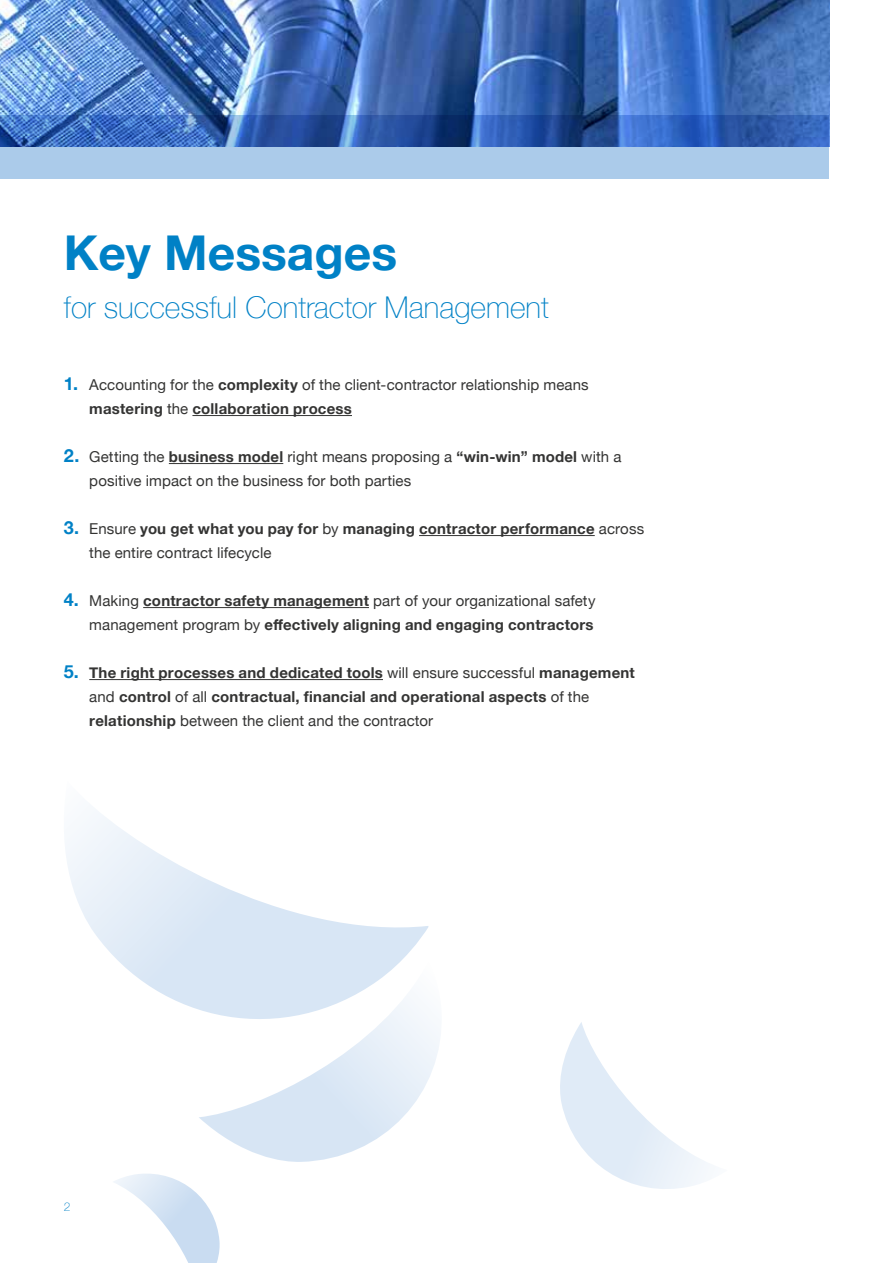
<style>
.page{position:relative;width:893px;height:1263px;background:#fff}
.page>*{position:absolute;margin:0;border:0;box-sizing:border-box;transform-origin:0 0}
.t1{font:700 48px "Helvetica Neue";color:#0081c6}
.t2{font:100 30px "Helvetica Neue";color:#0081c6}
.t3{font:700 15px/24px "Helvetica Neue";letter-spacing:.015em;color:#343433}
.t4{font:15px/24px "Helvetica Neue";letter-spacing:.005em;color:#343433}
.t5{font:100 12px "Helvetica Neue";color:#0081c6}
.s1{font-weight:700;font-size:18px;color:#0081c6}
.s2{font-weight:700}
.s3{font-size:18px;color:#0081c6}
.s4{font-weight:400}
</style>
<div class="page">
<img style="left:0;top:0;width:829px;height:115px">
<hr style="left:192px;top:415px;width:160px;height:1px;background:#343433">
<hr style="left:169px;top:463px;width:114px;height:1px;background:#343433">
<hr style="left:419px;top:535px;width:176px;height:1px;background:#343433">
<hr style="left:143px;top:607px;width:226px;height:1px;background:#343433">
<hr style="left:89px;top:679px;width:294px;height:1px;background:#343433">
<svg style="left:0;top:115px;width:829px;height:64px;background:#6d93cb"></svg>
<svg style="left:65px;top:813px;width:364px;height:197px"></svg>
<svg style="left:199px;top:961px;width:241px;height:201px"></svg>
<svg style="left:560px;top:1022px;width:148px;height:167px"></svg>
<svg style="left:114px;top:1174px;width:106px;height:89px"></svg>
<h1 class="t1" style="left:64px;top:215px;width:335px">Key Messages</h1>
<h2 class="t2" style="left:64px;top:285px;width:487px">for successful Contractor Management</h2>
<p class="t4" style="left:89px;top:374px;width:501px;text-indent:-26px"><span class="s1">1.</span> Accounting for the <span class="s2">complexity</span> of the client-contractor relationship means <span class="s2">mastering</span> the <span class="s2">collaboration process</span></p>
<p class="t4" style="left:89px;top:446px;width:534px;text-indent:-26px"><span class="s1">2.</span> Getting the <span class="s2">business model</span> right means proposing a <span class="s2">“win-win” model</span> with a positive impact on the business for both parties</p>
<p class="t3" style="left:89px;top:517px;width:556px;text-indent:-26px"><span class="s3">3.</span> <span class="s4">Ensure</span> you get what you pay for <span class="s4">by</span> managing contractor performance <span class="s4">across the entire contract lifecycle</span></p>
<p class="t3" style="left:64px;top:589px;width:533px;text-align:right"><span class="s3">4.</span> <span class="s4">Making</span> contractor safety management <span class="s4">part of your organizational safety management program by</span> effectively aligning and engaging contractors</p>
<p class="t3" style="left:89px;top:661px;width:547px;text-indent:-26px"><span class="s3">5.</span> The right processes and dedicated tools <span class="s4">will ensure successful</span> management <span class="s4">and</span> control <span class="s4">of all</span> contractual, financial and operational aspects <span class="s4">of the </span>relationship <span class="s4">between the client and the contractor</span></p>
<p class="t5" style="left:64px;top:1197px;width:8px">2</p>
</div>
